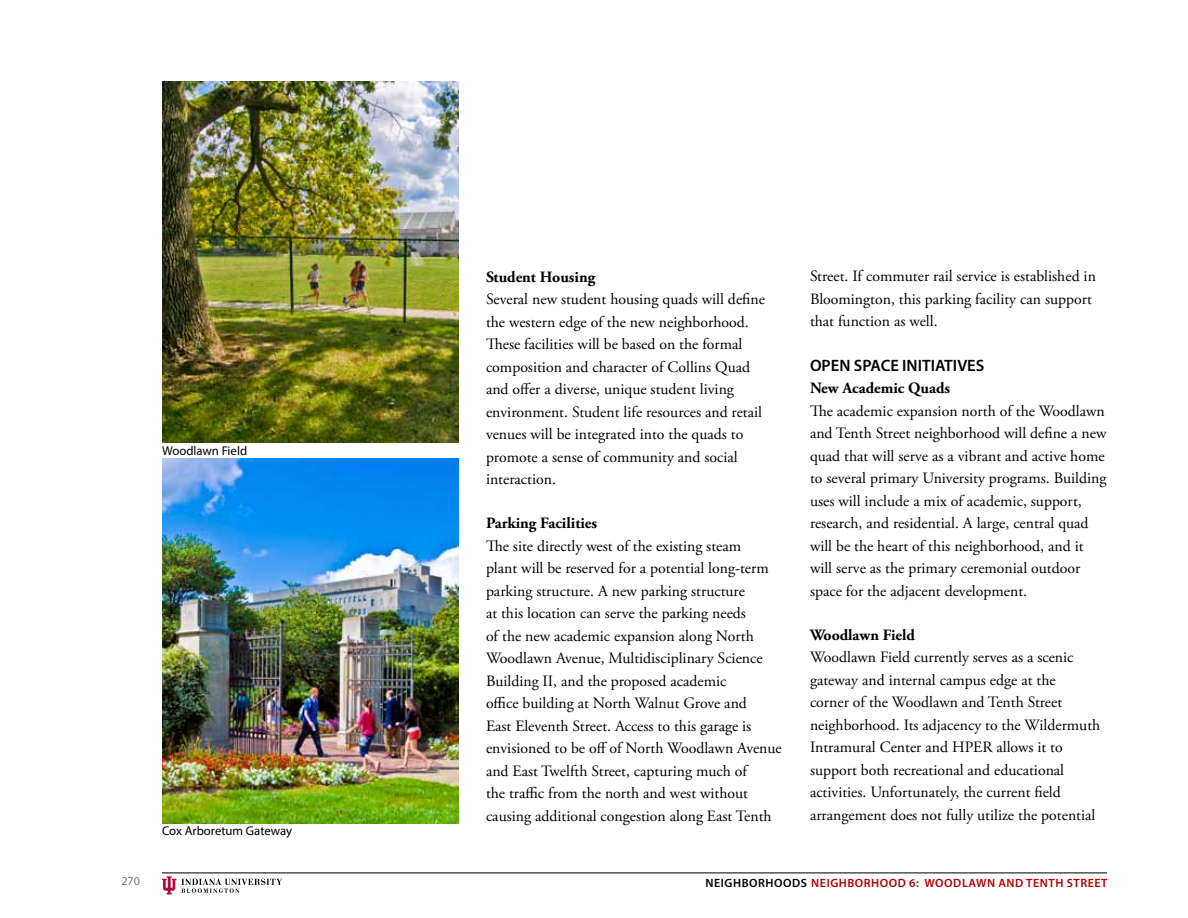
<style>
.page{position:relative;width:1188px;height:918px;background:#fff}
.page>*{position:absolute;margin:0;border:0;box-sizing:border-box;transform-origin:0 0}
.t1{font:600 16.5px "Myriad Pro";color:#000}
.t2{font:15.75px/22.5px "Adobe Garamond Pro";color:#000}
.t3{font:700 15.75px "Adobe Garamond Pro";color:#000}
.t4{font:12.75px "Myriad Pro";color:#000}
.t5{font:600 12px "Myriad Pro";letter-spacing:.045em;color:#b20000}
.t6{font:600 12px "Myriad Pro";color:#000}
.t7{font:12px "Myriad Pro";color:#77787b}
</style>
<div class="page">
<hr style="left:162px;top:872px;width:945px;height:2px;background:#54534a">
<svg style="left:162px;top:876px;width:120px;height:19px"></svg>
<img style="left:162px;top:82px;width:297px;height:361px">
<img style="left:162px;top:459px;width:297px;height:364px">
<p class="t4" style="left:162px;top:444px;width:87px">Woodlawn Field</p>
<p class="t4" style="left:162px;top:823px;width:132px">Cox Arboretum Gateway</p>
<p class="t3" style="left:486px;top:267px;width:111px">Student Housing</p>
<p class="t2" style="left:486px;top:288px;width:280px">Several new student housing quads will define the western edge of the new neighborhood.<br>These facilities will be based on the formal composition and character of Collins Quad and offer a diverse, unique student living environment. Student life resources and retail venues will be integrated into the quads to promote a sense of community and social interaction.</p>
<p class="t3" style="left:486px;top:514px;width:113px">Parking Facilities</p>
<p class="t2" style="left:486px;top:535px;width:297px">The site directly west of the existing steam<br>plant will be reserved for a potential long-term parking structure. A new parking structure<br>at this location can serve the parking needs<br>of the new academic expansion along North Woodlawn Avenue, Multidisciplinary Science Building II, and the proposed academic<br>office building at North Walnut Grove and<br>East Eleventh Street. Access to this garage is envisioned to be off of North Woodlawn Avenue and East Twelfth Street, capturing much of<br>the traffic from the north and west without causing additional congestion along East Tenth</p>
<p class="t2" style="left:810px;top:266px;width:287px">Street. If commuter rail service is established in<br>Bloomington, this parking facility can support that function as well.</p>
<p class="t1" style="left:810px;top:354px;width:176px">OPEN SPACE INITIATIVES</p>
<p class="t3" style="left:810px;top:379px;width:142px">New Academic Quads</p>
<p class="t2" style="left:810px;top:400px;width:298px">The academic expansion north of the Woodlawn and Tenth Street neighborhood will define a new quad that will serve as a vibrant and active home to several primary University programs. Building uses will include a mix of academic, support, research, and residential. A large, central quad will be the heart of this neighborhood, and it will serve as the primary ceremonial outdoor space for the adjacent development.</p>
<p class="t3" style="left:810px;top:626px;width:107px">Woodlawn Field</p>
<p class="t2" style="left:810px;top:647px;width:292px">Woodlawn Field currently serves as a scenic gateway and internal campus edge at the<br>corner of the Woodlawn and Tenth Street neighborhood. Its adjacency to the Wildermuth Intramural Center and HPER allows it to support both recreational and educational activities. Unfortunately, the current field arrangement does not fully utilize the potential</p>
<p class="t7" style="left:122px;top:875px;width:20px">270</p>
<p class="t6" style="left:706px;top:875px;width:9px">NEIGHBORHOODS</p>
<p class="t5" style="left:811px;top:875px;width:298px">NEIGHBORHOOD 6: WOODLAWN AND TENTH STREET</p>
</div>
